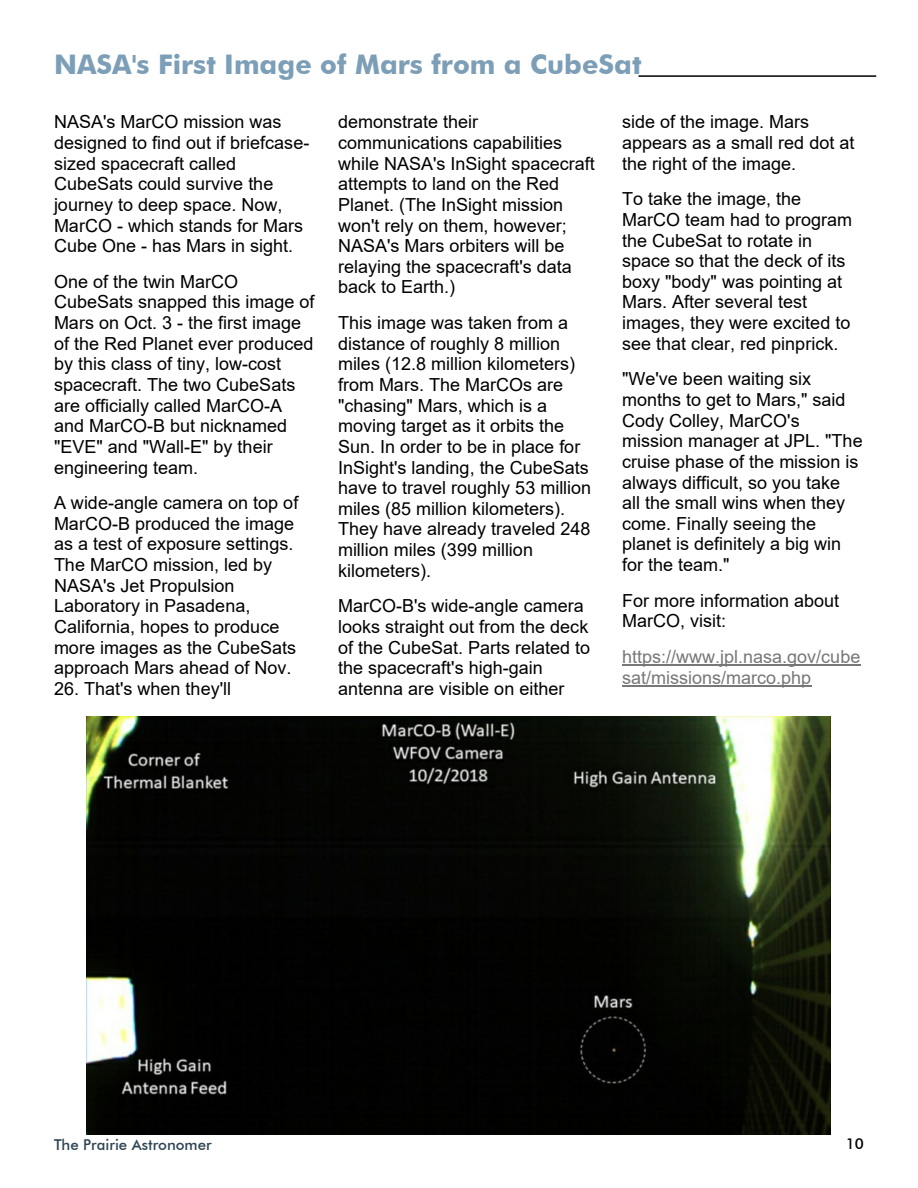
<style>
.page{position:relative;width:918px;height:1188px;background:#fff}
.page>*{position:absolute;margin:0;border:0;box-sizing:border-box;transform-origin:0 0}
.t1{font:700 27px "Futura BT";color:#7c9eb7}
.t2{font:18px/20.7px "Arial";color:#000}
.t3{font:18px/20.7px "Arial";color:#777}
.t4{font:500 15px "Futura BT";color:#2e4556}
.t5{font:500 15px "Futura BT";color:#000}
</style>
<div class="page">
<hr style="left:622px;top:664px;width:238px;height:2px;background:#777">
<hr style="left:622px;top:685px;width:189px;height:1px;background:#777">
<img style="left:87px;top:717px;width:744px;height:418px">
<hr style="left:638px;top:75px;width:238px;height:2px;background:#000">
<h1 class="t1" style="left:54px;top:53px;width:589px">NASA's First Image of Mars from a CubeSat</h1>
<p class="t2" style="left:54px;top:113px;width:257px">NASA's MarCO mission was designed to find out if briefcase&shy;sized spacecraft called<br>CubeSats could survive the journey to deep space. Now,<br>MarCO - which stands for Mars<br>Cube One - has Mars in sight.</p>
<p class="t2" style="left:54px;top:273px;width:262px">One of the twin MarCO<br>CubeSats snapped this image of<br>Mars on Oct. 3 - the first image of the Red Planet ever produced by this class of tiny, low-cost spacecraft. The two CubeSats are officially called MarCO-A and MarCO-B but nicknamed "EVE" and "Wall-E" by their engineering team.</p>
<p class="t2" style="left:54px;top:494px;width:246px">A wide-angle camera on top of<br>MarCO-B produced the image as a test of exposure settings.<br>The MarCO mission, led by<br>NASA's Jet Propulsion<br>Laboratory in Pasadena,<br>California, hopes to produce more images as the CubeSats approach Mars ahead of Nov.</p>
<p class="t2" style="left:54px;top:680px;width:179px">26. That's when they'll</p>
<p class="t2" style="left:338px;top:113px;width:258px">demonstrate their communications capabilities while NASA's InSight spacecraft attempts to land on the Red<br>Planet. (The InSight mission won't rely on them, however;<br>NASA's Mars orbiters will be relaying the spacecraft's data back to Earth.)</p>
<p class="t2" style="left:338px;top:314px;width:255px">This image was taken from a distance of roughly 8 million miles (12.8 million kilometers) from Mars. The MarCOs are "chasing" Mars, which is a moving target as it orbits the<br>Sun. In order to be in place for<br>InSight's landing, the CubeSats have to travel roughly 53 million miles (85 million kilometers).<br>They have already traveled 248 million miles (399 million kilometers).</p>
<p class="t2" style="left:338px;top:597px;width:254px">MarCO-B's wide-angle camera looks straight out from the deck of the CubeSat. Parts related to the spacecraft's high-gain antenna are visible on either</p>
<p class="t2" style="left:622px;top:113px;width:234px">side of the image. Mars appears as a small red dot at the right of the image.</p>
<p class="t2" style="left:622px;top:190px;width:232px">To take the image, the<br>MarCO team had to program the CubeSat to rotate in space so that the deck of its boxy "body" was pointing at<br>Mars. After several test images, they were excited to see that clear, red pinprick.</p>
<p class="t2" style="left:622px;top:370px;width:242px">"We've been waiting six months to get to Mars," said<br>Cody Colley, MarCO's mission manager at JPL. "The cruise phase of the mission is always difficult, so you take all the small wins when they come. Finally seeing the planet is definitely a big win for the team."</p>
<p class="t2" style="left:622px;top:592px;width:219px">For more information about<br>MarCO, visit:</p>
<p class="t3" style="left:622px;top:648px;width:240px">https://www.jpl.nasa.gov/cube sat/missions/marco.php</p>
<p class="t4" style="left:54px;top:1138px;width:159px">The Prairie Astronomer</p>
<p class="t5" style="left:846px;top:1138px;width:20px">10</p>
</div>
